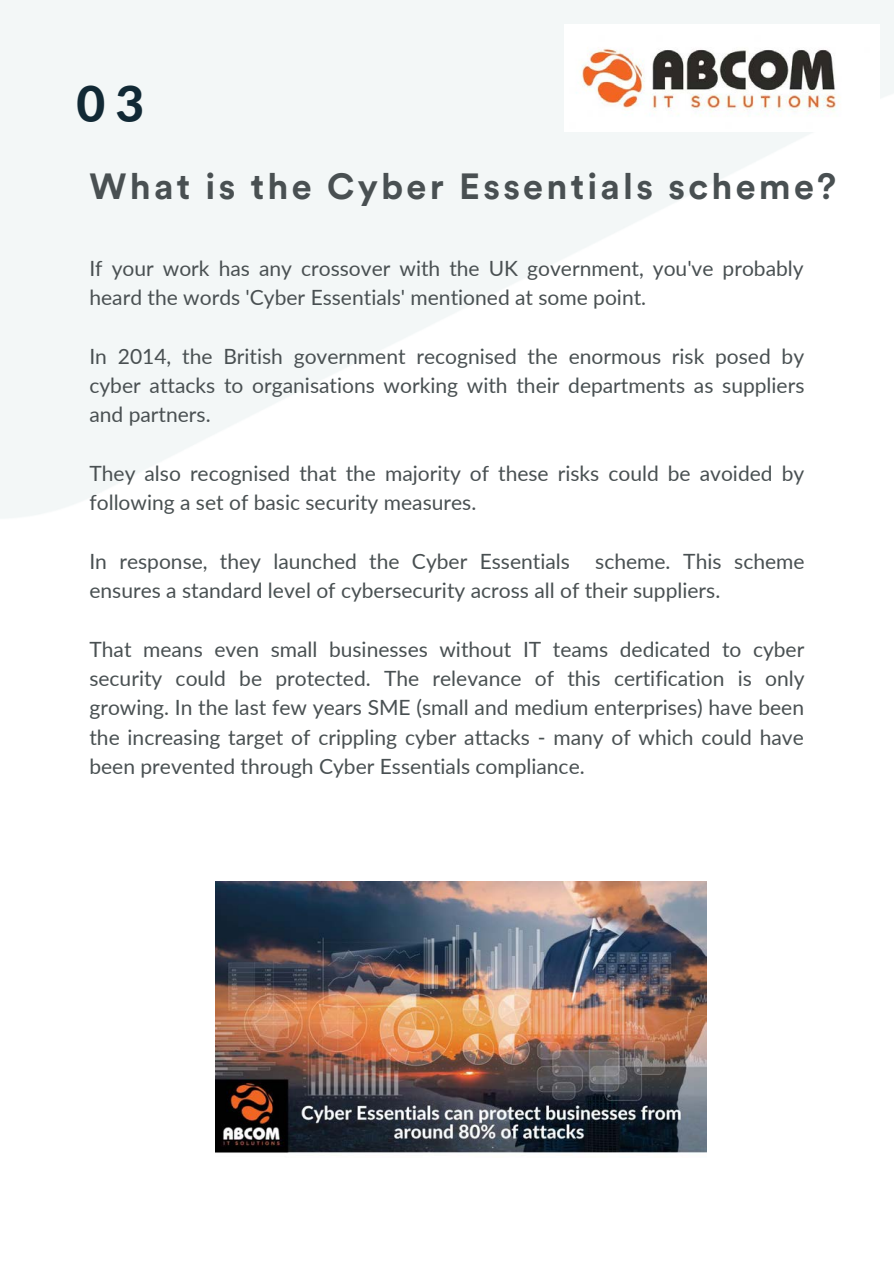
<style>
.page{position:relative;width:894px;height:1264px;background:#fff}
.page>*{position:absolute;margin:0;border:0;box-sizing:border-box;transform-origin:0 0}
.t1{font:800 49.65px "Lato";color:#112935}
.t2{font:700 36px "Circular Std";letter-spacing:.09em;color:#495052}
.t3{font:21px/29.2px "Lato";color:#495052}
</style>
<div class="page">
<img style="left:575px;top:47px;width:266px;height:70px">
<img style="left:215px;top:881px;width:491px;height:272px">
<h1 class="t1" style="left:77px;top:73px;width:69px">03</h1>
<h2 class="t2" style="left:89px;top:170px;width:748px">What is the Cyber Essentials scheme?</h2>
<p class="t3" style="left:89px;top:253px;width:715px">If your work has any crossover with the UK government, you've probably heard the words 'Cyber Essentials' mentioned at some point.</p>
<p class="t3" style="left:89px;top:341px;width:716px;text-align:justify">In 2014, the British government recognised the enormous risk posed by cyber attacks to organisations working with their departments as suppliers and partners.</p>
<p class="t3" style="left:89px;top:458px;width:716px">They also recognised that the majority of these risks could be avoided by following a set of basic security measures.</p>
<p class="t3" style="left:89px;top:546px;width:716px">In response, they launched the Cyber Essentials scheme. This scheme ensures a standard level of cybersecurity across all of their suppliers.</p>
<p class="t3" style="left:89px;top:634px;width:716px;text-align:justify">That means even small businesses without IT teams dedicated to cyber security could be protected. The relevance of this certification is only growing. In the last few years SME (small and medium enterprises) have been the increasing target of crippling cyber attacks - many of which could have been prevented through Cyber Essentials compliance.</p>
</div>
